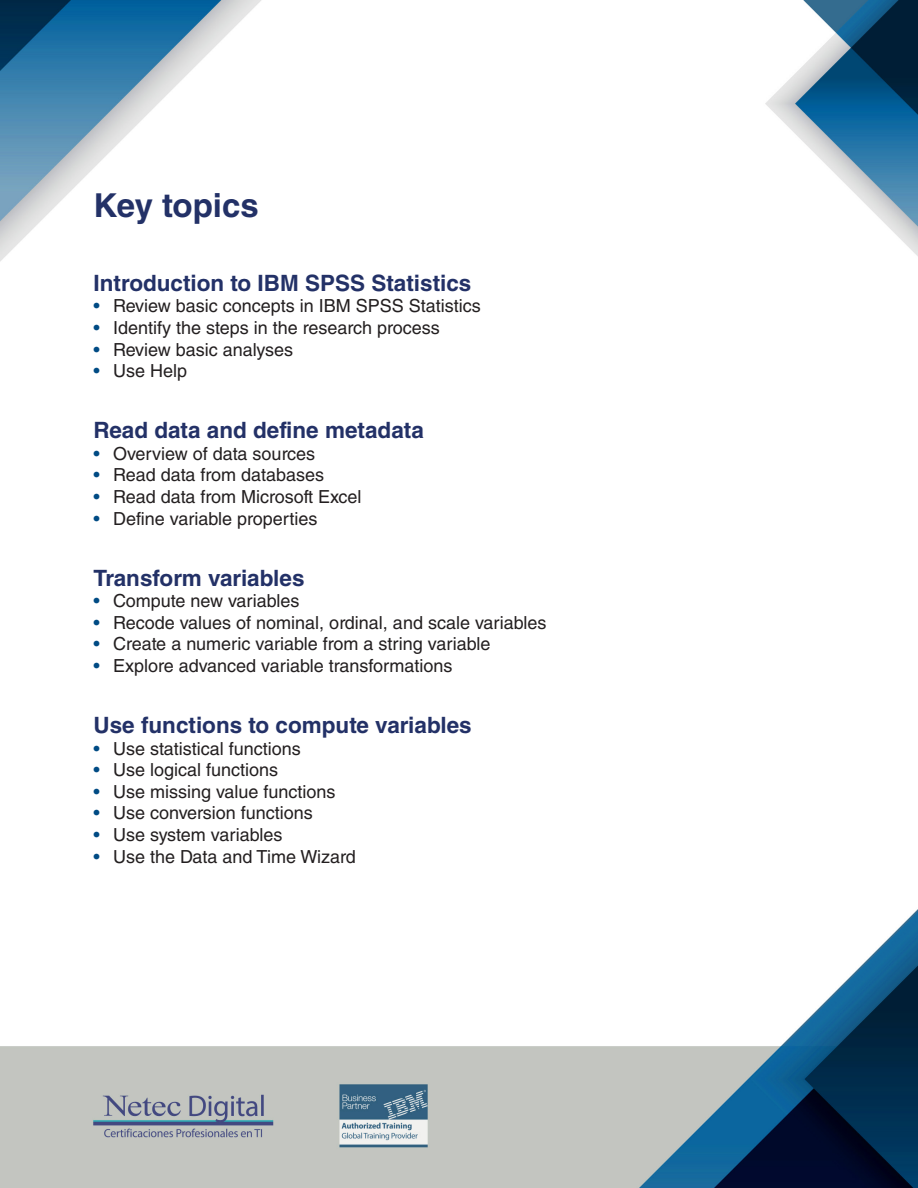
<style>
.page{position:relative;width:918px;height:1188px;background:#fff}
.page>*{position:absolute;margin:0;border:0;box-sizing:border-box;transform-origin:0 0}
.TITULO{font:700 33px "Helvetica LT Std";color:#233167}
.SUBTITULOS{font:700 22.5px "Helvetica LT Std";color:#233167}
.t1{font:18px "Helvetica LT Std";color:#231f20}
.s1{color:#004b84}
</style>
<div class="page">
<img style="left:0;top:0;width:918px;height:1188px">
<p class="TITULO" style="left:94px;top:185px;width:167px">Key topics</p>
<p class="SUBTITULOS" style="left:94px;top:269px;width:379px">Introduction to IBM SPSS Statistics</p>
<p class="t1" style="left:94px;top:296px;width:389px"><span class="s1">•</span> Review basic concepts in IBM SPSS Statistics</p>
<p class="t1" style="left:94px;top:317px;width:348px"><span class="s1">•</span> Identify the steps in the research process</p>
<p class="t1" style="left:94px;top:339px;width:201px"><span class="s1">•</span> Review basic analyses</p>
<p class="t1" style="left:94px;top:360px;width:95px"><span class="s1">•</span> Use Help</p>
<p class="SUBTITULOS" style="left:94px;top:417px;width:332px">Read data and define metadata</p>
<p class="t1" style="left:94px;top:443px;width:223px"><span class="s1">•</span> Overview of data sources</p>
<p class="t1" style="left:94px;top:465px;width:232px"><span class="s1">•</span> Read data from databases</p>
<p class="t1" style="left:94px;top:486px;width:269px"><span class="s1">•</span> Read data from Microsoft Excel</p>
<p class="t1" style="left:94px;top:508px;width:226px"><span class="s1">•</span> Define variable properties</p>
<p class="SUBTITULOS" style="left:94px;top:564px;width:213px">Transform variables</p>
<p class="t1" style="left:94px;top:590px;width:208px"><span class="s1">•</span> Compute new variables</p>
<p class="t1" style="left:94px;top:612px;width:454px"><span class="s1">•</span> Recode values of nominal, ordinal, and scale variables</p>
<p class="t1" style="left:94px;top:634px;width:398px"><span class="s1">•</span> Create a numeric variable from a string variable</p>
<p class="t1" style="left:94px;top:655px;width:361px"><span class="s1">•</span> Explore advanced variable transformations</p>
<p class="SUBTITULOS" style="left:94px;top:711px;width:380px">Use functions to compute variables</p>
<p class="t1" style="left:94px;top:738px;width:209px"><span class="s1">•</span> Use statistical functions</p>
<p class="t1" style="left:94px;top:759px;width:186px"><span class="s1">•</span> Use logical functions</p>
<p class="t1" style="left:94px;top:781px;width:244px"><span class="s1">•</span> Use missing value functions</p>
<p class="t1" style="left:94px;top:803px;width:221px"><span class="s1">•</span> Use conversion functions</p>
<p class="t1" style="left:94px;top:824px;width:190px"><span class="s1">•</span> Use system variables</p>
<p class="t1" style="left:94px;top:846px;width:264px"><span class="s1">•</span> Use the Data and Time Wizard</p>
</div>
